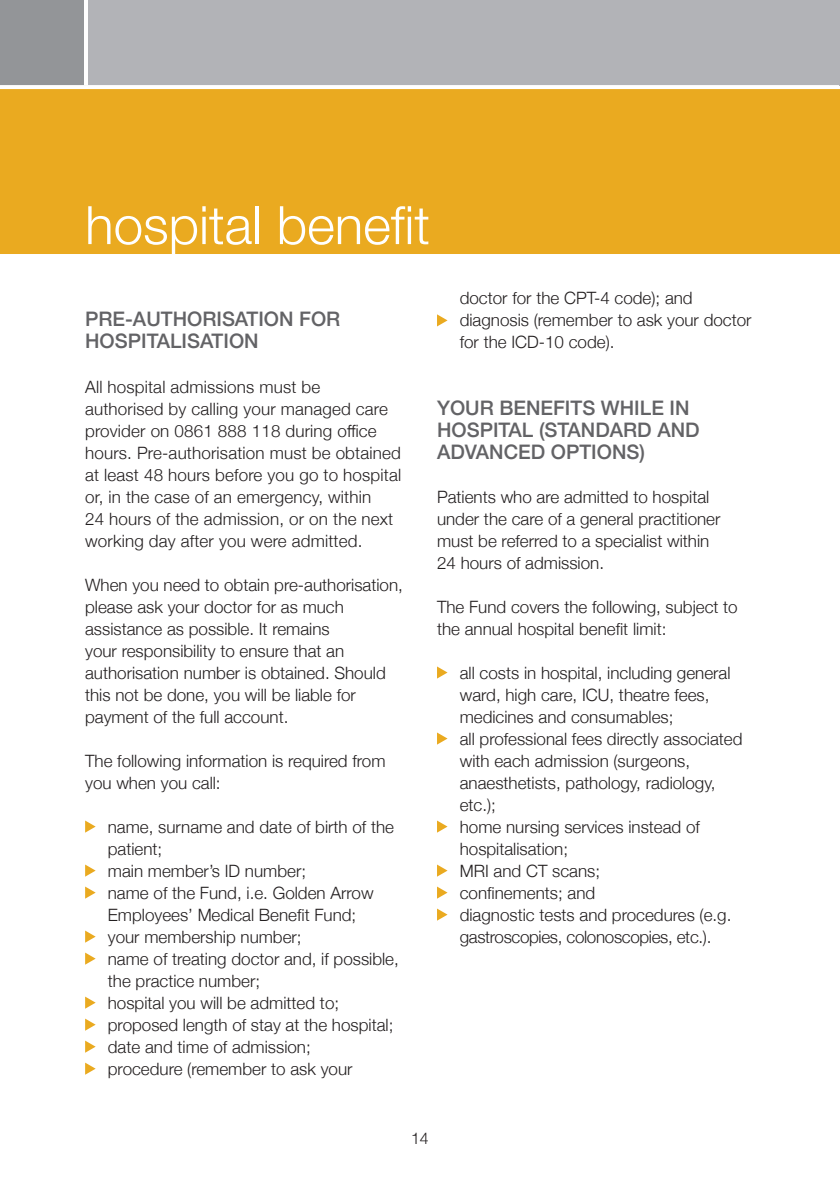
<style>
.page{position:relative;width:840px;height:1191px;background:#fff}
.page>*{position:absolute;margin:0;border:0;box-sizing:border-box;transform-origin:0 0}
.t1{font:300 53px "Helvetica Neue";color:#fff}
.t2{font:500 20px/22px "Helvetica Neue";color:#636366}
.t3{font:300 17px/22px "Helvetica Neue";color:#231f20}
.t4{font:300 16px "Helvetica Neue";color:#231f20}
</style>
<div class="page">
<div style="left:0;top:0;width:839px;height:255px;background:#eaaa20"></div>
<div style="left:85px;top:0;width:754px;height:85px;background:#b2b3b7"></div>
<div style="left:0;top:0;width:85px;height:85px;background:#939598"></div>
<hr style="left:84px;top:0;width:4px;height:85px;background:#fff">
<hr style="left:0;top:85px;width:839px;height:4px;background:#fff">
<hr style="left:0;top:254px;width:839px;height:4px;background:#fff">
<svg style="left:85px;top:820px;width:11px;height:12px"></svg>
<svg style="left:85px;top:864px;width:11px;height:12px"></svg>
<svg style="left:85px;top:886px;width:11px;height:12px"></svg>
<svg style="left:85px;top:930px;width:11px;height:12px"></svg>
<svg style="left:85px;top:952px;width:11px;height:12px"></svg>
<svg style="left:85px;top:996px;width:11px;height:12px"></svg>
<svg style="left:85px;top:1018px;width:11px;height:12px"></svg>
<svg style="left:85px;top:1040px;width:11px;height:12px"></svg>
<svg style="left:85px;top:1062px;width:11px;height:12px"></svg>
<svg style="left:437px;top:314px;width:10px;height:12px"></svg>
<svg style="left:437px;top:666px;width:10px;height:12px"></svg>
<svg style="left:437px;top:732px;width:10px;height:12px"></svg>
<svg style="left:437px;top:820px;width:10px;height:12px"></svg>
<svg style="left:437px;top:864px;width:10px;height:12px"></svg>
<svg style="left:437px;top:886px;width:10px;height:12px"></svg>
<svg style="left:437px;top:908px;width:10px;height:12px"></svg>
<h1 class="t1" style="left:85px;top:182px;width:346px">hospital benefit</h1>
<p class="t2" style="left:85px;top:307px;width:256px">PRE-AUTHORISATION FOR<br>HOSPITALISATION</p>
<p class="t3" style="left:85px;top:374px;width:317px">All hospital admissions must be authorised by calling your managed care provider on 0861 888 118 during office hours. Pre-authorisation must be obtained at least 48 hours before you go to hospital or, in the case of an emergency, within<br>24 hours of the admission, or on the next working day after you were admitted.</p>
<p class="t3" style="left:85px;top:572px;width:319px">When you need to obtain pre-authorisation, please ask your doctor for as much assistance as possible. It remains<br>your responsibility to ensure that an authorisation number is obtained. Should this not be done, you will be liable for payment of the full account.</p>
<p class="t3" style="left:85px;top:748px;width:302px">The following information is required from you when you call:</p>
<p class="t3" style="left:108px;top:814px;width:292px">name, surname and date of birth of the patient;<br>main member’s ID number;<br>name of the Fund, i.e. Golden Arrow<br>Employees’ Medical Benefit Fund;<br>your membership number;<br>name of treating doctor and, if possible, the practice number;<br>hospital you will be admitted to; proposed length of stay at the hospital; date and time of admission;<br>procedure (remember to ask your</p>
<p class="t3" style="left:459px;top:286px;width:293px">doctor for the CPT-4 code); and diagnosis (remember to ask your doctor for the ICD-10 code).</p>
<p class="t2" style="left:437px;top:395px;width:264px">YOUR BENEFITS WHILE IN<br>HOSPITAL (STANDARD AND<br>ADVANCED OPTIONS)</p>
<p class="t3" style="left:437px;top:484px;width:285px">Patients who are admitted to hospital under the care of a general practitioner must be referred to a specialist within 24 hours of admission.</p>
<p class="t3" style="left:437px;top:594px;width:302px">The Fund covers the following, subject to the annual hospital benefit limit:</p>
<p class="t3" style="left:459px;top:660px;width:284px">all costs in hospital, including general ward, high care, ICU, theatre fees, medicines and consumables;<br>all professional fees directly associated with each admission (surgeons, anaesthetists, pathology, radiology, etc.);<br>home nursing services instead of hospitalisation;<br>MRI and CT scans;<br>confinements; and<br>diagnostic tests and procedures (e.g. gastroscopies, colonoscopies, etc.).</p>
<p class="t4" style="left:411px;top:1125px;width:19px">14</p>
</div>
